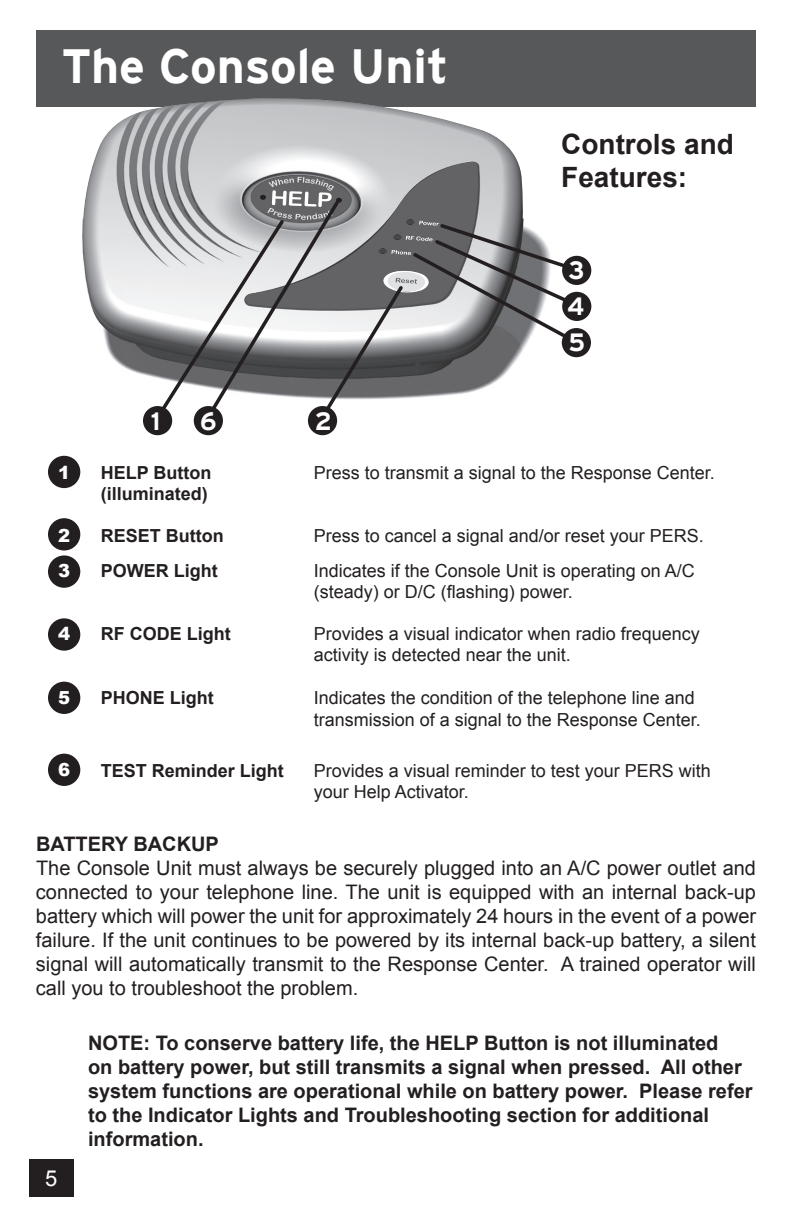
<style>
.page{position:relative;width:792px;height:1224px;background:#fff}
.page>*{position:absolute;margin:0;border:0;box-sizing:border-box;transform-origin:0 0}
.t1{font:700 48px "Interstate";color:#fff}
.t2{font:700 28px/33.6px "Arial";color:#231f20}
.t3{font:700 25px "Interstate";color:#fff}
.t4{font:22px "Arial";color:#fff}
.t5{font:20px/24px "Arial";color:#231f20;text-align:justify}
.t6{font:700 20px/24px "Arial";color:#231f20}
.t7{font:18px/21.6px "Arial";color:#231f20}
.t8{font:700 18px/21.6px "Arial";color:#231f20}
.t9{font:900 18px "Arial";color:#fff}
</style>
<div class="page">
<div style="left:29px;top:1160px;width:44px;height:37px;background:#231f20"></div>
<div style="left:36px;top:31px;width:720px;height:76px;background:#57585a"></div>
<img style="left:82px;top:98px;width:436px;height:312px">
<div style="left:48px;top:456px;width:32px;height:32px;background:#231f20;border-radius:50%"></div>
<div style="left:48px;top:518px;width:32px;height:33px;background:#231f20;border-radius:50%"></div>
<div style="left:48px;top:555px;width:32px;height:33px;background:#231f20;border-radius:50%"></div>
<div style="left:48px;top:618px;width:32px;height:33px;background:#231f20;border-radius:50%"></div>
<div style="left:48px;top:682px;width:32px;height:32px;background:#231f20;border-radius:50%"></div>
<div style="left:48px;top:754px;width:32px;height:32px;background:#231f20;border-radius:50%"></div>
<div style="left:143px;top:406px;width:29px;height:29px;background:#231f20;border-radius:50%"></div>
<div style="left:308px;top:406px;width:29px;height:29px;background:#231f20;border-radius:50%"></div>
<div style="left:562px;top:292px;width:29px;height:29px;background:#231f20;border-radius:50%"></div>
<div style="left:562px;top:328px;width:29px;height:29px;background:#231f20;border-radius:50%"></div>
<div style="left:562px;top:256px;width:29px;height:29px;background:#231f20;border-radius:50%"></div>
<div style="left:194px;top:406px;width:29px;height:29px;background:#231f20;border-radius:50%"></div>
<svg style="left:157px;top:162px;width:414px;height:253px"></svg>
<h1 class="t1" style="left:62px;top:39px;width:388px">The Console Unit</h1>
<p class="t3" style="left:151px;top:407px;width:11px">1</p>
<p class="t3" style="left:315px;top:407px;width:19px">2</p>
<p class="t3" style="left:200px;top:407px;width:18px">6</p>
<h2 class="t2" style="left:561px;top:128px;width:174px">Controls and<br>Features:</h2>
<p class="t3" style="left:569px;top:256px;width:18px">3</p>
<p class="t3" style="left:567px;top:292px;width:19px">4</p>
<p class="t3" style="left:568px;top:328px;width:18px">5</p>
<p class="t9" style="left:58px;top:459px;width:14px">1</p>
<p class="t8" style="left:101px;top:462px;width:112px">HELP Button (illuminated)</p>
<p class="t7" style="left:314px;top:462px;width:403px">Press to transmit a signal to the Response Center.</p>
<p class="t9" style="left:58px;top:522px;width:14px">2</p>
<p class="t8" style="left:101px;top:525px;width:124px">RESET Button</p>
<p class="t7" style="left:314px;top:525px;width:392px">Press to cancel a signal and/or reset your PERS.</p>
<p class="t9" style="left:58px;top:557px;width:14px">3</p>
<p class="t8" style="left:101px;top:560px;width:118px">POWER Light</p>
<p class="t7" style="left:314px;top:560px;width:383px">Indicates if the Console Unit is operating on A/C (steady) or D/C (flashing) power.</p>
<p class="t9" style="left:58px;top:620px;width:14px">4</p>
<p class="t8" style="left:101px;top:623px;width:131px">RF CODE Light</p>
<p class="t7" style="left:314px;top:623px;width:388px">Provides a visual indicator when radio frequency activity is detected near the unit.</p>
<p class="t9" style="left:58px;top:685px;width:14px">5</p>
<p class="t8" style="left:101px;top:688px;width:115px">PHONE Light</p>
<p class="t7" style="left:314px;top:687px;width:389px">Indicates the condition of the telephone line and transmission of a signal to the Response Center.</p>
<p class="t9" style="left:58px;top:757px;width:14px">6</p>
<p class="t8" style="left:101px;top:760px;width:185px">TEST Reminder Light</p>
<p class="t7" style="left:314px;top:760px;width:399px">Provides a visual reminder to test your PERS with your Help Activator.</p>
<p class="t6" style="left:36px;top:832px;width:184px">BATTERY BACKUP</p>
<p class="t5" style="left:36px;top:856px;width:722px">The Console Unit must always be securely plugged into an A/C power outlet and connected to your telephone line. The unit is equipped with an internal back-up battery which will power the unit for approximately 24 hours in the event of a power failure. If the unit continues to be powered by its internal back-up battery, a silent signal will automatically transmit to the Response Center. A trained operator will call you to troubleshoot the problem.</p>
<p class="t4" style="left:45px;top:1164px;width:14px">5</p>
<p class="t6" style="left:88px;top:1031px;width:666px">NOTE: To conserve battery life, the HELP Button is not illuminated<br>on battery power, but still transmits a signal when pressed. All other system functions are operational while on battery power. Please refer to the Indicator Lights and Troubleshooting section for additional information.</p>
</div>
